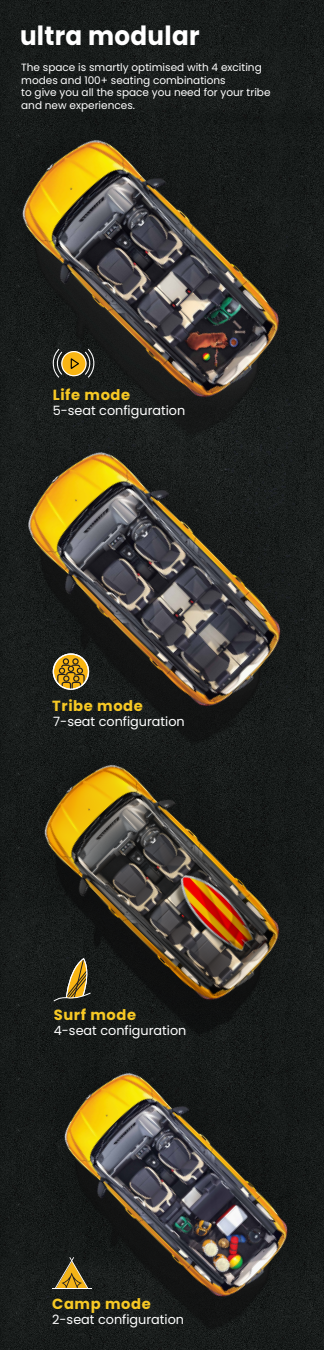
<style>
.page{position:relative;width:324px;height:1350px;background:#fff}
.page>*{position:absolute;margin:0;border:0;box-sizing:border-box;transform-origin:0 0}
.t1{font:700 26.4px "Poppins";letter-spacing:.01em;color:#fff;scale:.93 1}
.t2{font:700 14.7px "Poppins";letter-spacing:.04em;color:#f7c925}
.t3{font:12.81px "Poppins";color:#fff}
.t4{font:10.5px/12.6px "Poppins";color:#fff}
</style>
<div class="page">
<img style="left:0;top:0;width:324px;height:62px">
<img style="left:0;top:62px;width:324px;height:315px">
<img style="left:0;top:377px;width:324px;height:282px">
<img style="left:0;top:1082px;width:324px;height:267px">
<img style="left:0;top:659px;width:324px;height:423px">
<svg style="left:53px;top:957px;width:41px;height:47px;background:#514729"></svg>
<svg style="left:55px;top:1256px;width:33px;height:31px"></svg>
<hr style="left:52px;top:1287px;width:39px;height:1px;background:#fff">
<svg style="left:53px;top:653px;width:36px;height:36px"></svg>
<svg style="left:53px;top:349px;width:41px;height:29px"></svg>
<h1 class="t1" style="left:20px;top:21px;width:195px">ultra modular</h1>
<p class="t4" style="left:21px;top:61px;width:251px">The space is smartly optimised with 4 exciting modes and 100+ seating combinations<br>to give you all the space you need for your tribe and new experiences.</p>
<h2 class="t2" style="left:53px;top:386px;width:79px">Life mode</h2>
<p class="t3" style="left:53px;top:403px;width:134px">5-seat configuration</p>
<h2 class="t2" style="left:52px;top:697px;width:92px">Tribe mode</h2>
<p class="t3" style="left:53px;top:714px;width:133px">7-seat configuration</p>
<h2 class="t2" style="left:54px;top:1006px;width:84px">Surf mode</h2>
<p class="t3" style="left:54px;top:1022px;width:134px">4-seat configuration</p>
<h2 class="t2" style="left:52px;top:1295px;width:100px">Camp mode</h2>
<p class="t3" style="left:52px;top:1311px;width:133px">2-seat configuration</p>
</div>
